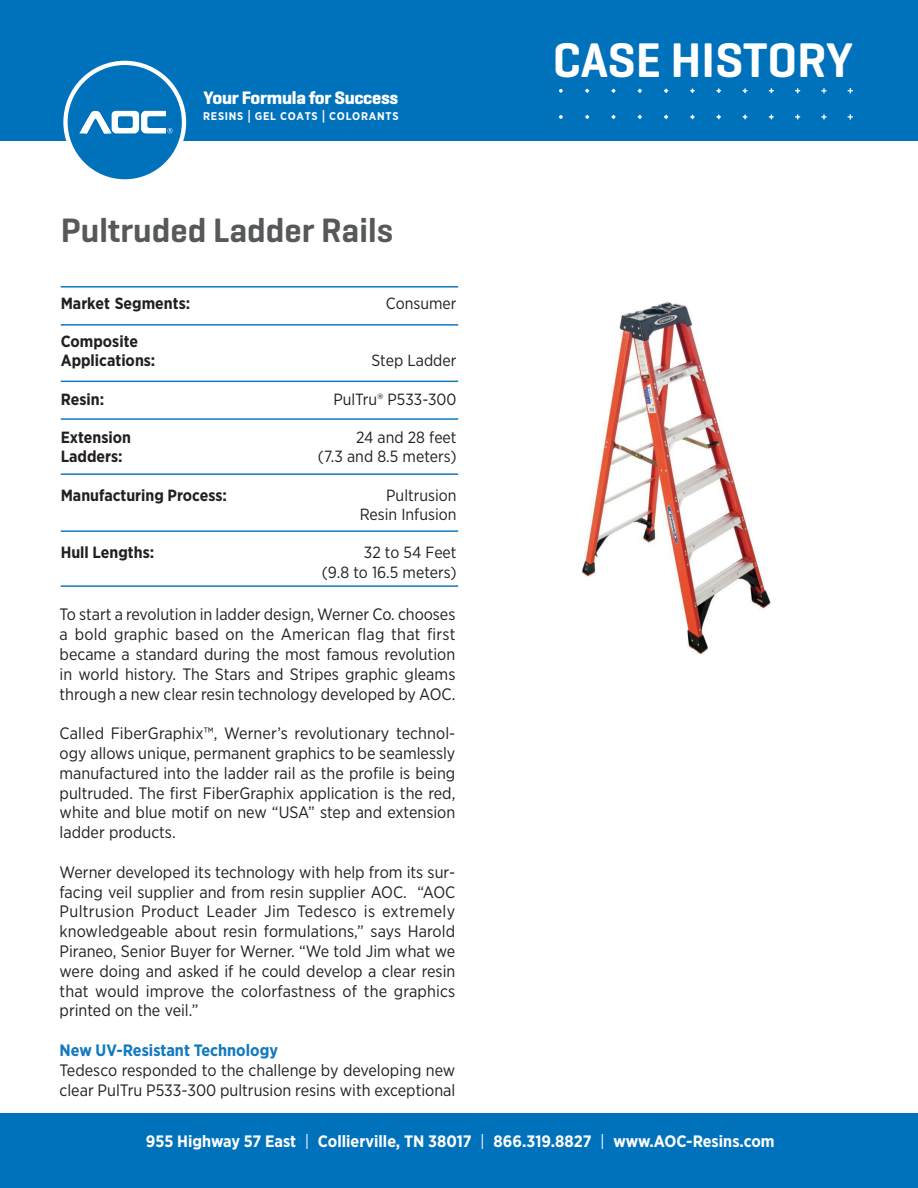
<style>
.page{position:relative;width:918px;height:1188px;background:#fff}
.page>*{position:absolute;margin:0;border:0;box-sizing:border-box;transform-origin:0 0}
.t1{font:600 49.5px "Geogrotesque";color:#fff}
.t2{font:600 34.5px "Geogrotesque";color:#57585a}
.t3{font:700 18.3px "Geogrotesque";letter-spacing:-.015em;color:#fff}
.t4{font:16.5px/19.8px "Gotham Narrow";color:#231f20;text-align:justify}
.t5{font:700 16.5px "Gotham Narrow";color:#fff}
.t6{font:700 16.5px "Gotham Narrow";color:#1179be}
.t7{font:16.2px "Gotham Narrow";color:#231f20}
.t8{font:700 16.2px "Gotham Narrow";color:#231f20}
.t9{font:700 11.1px "Gotham Narrow";letter-spacing:.065em;color:#fff}
.s1{font-size:13.95px}
.s2{font-weight:400}
</style>
<div class="page">
<div style="left:0;top:1113px;width:918px;height:75px;background:#0072bc"></div>
<div style="left:0;top:0;width:918px;height:141px;background:#0072bc"></div>
<svg style="left:848px;top:88px;width:5px;height:5px"></svg>
<svg style="left:821px;top:88px;width:6px;height:5px"></svg>
<svg style="left:795px;top:88px;width:5px;height:5px"></svg>
<svg style="left:769px;top:88px;width:5px;height:5px"></svg>
<svg style="left:743px;top:88px;width:4px;height:5px"></svg>
<svg style="left:716px;top:88px;width:5px;height:5px"></svg>
<svg style="left:690px;top:89px;width:5px;height:4px"></svg>
<svg style="left:664px;top:89px;width:4px;height:4px"></svg>
<svg style="left:638px;top:89px;width:4px;height:4px"></svg>
<svg style="left:611px;top:89px;width:5px;height:4px"></svg>
<svg style="left:585px;top:89px;width:4px;height:4px"></svg>
<svg style="left:559px;top:89px;width:4px;height:4px"></svg>
<svg style="left:848px;top:114px;width:5px;height:6px"></svg>
<svg style="left:821px;top:114px;width:6px;height:6px"></svg>
<svg style="left:795px;top:114px;width:5px;height:5px"></svg>
<svg style="left:769px;top:114px;width:5px;height:5px"></svg>
<svg style="left:743px;top:115px;width:4px;height:4px"></svg>
<svg style="left:716px;top:115px;width:5px;height:4px"></svg>
<svg style="left:690px;top:115px;width:5px;height:4px"></svg>
<svg style="left:664px;top:115px;width:4px;height:4px"></svg>
<svg style="left:638px;top:115px;width:4px;height:4px"></svg>
<svg style="left:611px;top:115px;width:5px;height:4px"></svg>
<svg style="left:585px;top:115px;width:4px;height:4px"></svg>
<svg style="left:559px;top:115px;width:4px;height:4px"></svg>
<svg style="left:63px;top:61px;width:123px;height:123px;fill:#fff"></svg>
<div style="left:68px;top:65px;width:114px;height:114px;background:#0072bc;border-radius:50%"></div>
<svg style="left:79px;top:111px;width:94px;height:22px"></svg>
<hr style="left:61px;top:530px;width:397px;height:2px;background:#1179be">
<hr style="left:61px;top:324px;width:397px;height:2px;background:#1179be">
<hr style="left:61px;top:286px;width:397px;height:2px;background:#1179be">
<hr style="left:61px;top:381px;width:397px;height:1px;background:#1179be">
<hr style="left:61px;top:418px;width:397px;height:2px;background:#1179be">
<hr style="left:61px;top:473px;width:397px;height:2px;background:#1179be">
<hr style="left:61px;top:585px;width:397px;height:2px;background:#1179be">
<img style="left:581px;top:302px;width:190px;height:353px">
<p class="t3" style="left:203px;top:86px;width:196px">Your Formula for Success</p>
<p class="t9" style="left:203px;top:109px;width:197px">RESINS <span class="s1">|</span> GEL COATS <span class="s1">|</span> COLORANTS</p>
<p class="t2" style="left:61px;top:209px;width:334px">Pultruded Ladder Rails</p>
<p class="t8" style="left:61px;top:293px;width:131px">Market Segments:</p>
<p class="t7" style="left:386px;top:293px;width:72px">Consumer</p>
<p class="t8" style="left:61px;top:331px;width:79px">Composite</p>
<p class="t8" style="left:61px;top:350px;width:96px">Applications:</p>
<p class="t7" style="left:372px;top:351px;width:87px">Step Ladder</p>
<p class="t8" style="left:61px;top:389px;width:45px">Resin:</p>
<p class="t7" style="left:333px;top:389px;width:125px">PulTru® P533-300</p>
<p class="t8" style="left:61px;top:427px;width:72px">Extension</p>
<p class="t7" style="left:356px;top:427px;width:102px">24 and 28 feet</p>
<p class="t8" style="left:61px;top:446px;width:64px">Ladders:</p>
<p class="t7" style="left:318px;top:447px;width:140px">(7.3 and 8.5 meters)</p>
<p class="t8" style="left:61px;top:485px;width:168px">Manufacturing Process:</p>
<p class="t7" style="left:386px;top:485px;width:72px">Pultrusion</p>
<p class="t7" style="left:360px;top:504px;width:98px">Resin Infusion</p>
<p class="t8" style="left:61px;top:542px;width:95px">Hull Lengths:</p>
<p class="t7" style="left:364px;top:543px;width:94px">32 to 54 Feet</p>
<p class="t7" style="left:322px;top:562px;width:136px">(9.8 to 16.5 meters)</p>
<p class="t4" style="left:60px;top:604px;width:397px">To start a revolution in ladder design, Werner Co. chooses a bold graphic based on the American flag that first became a standard during the most famous revolution in world history. The Stars and Stripes graphic gleams through a new clear resin technology developed by AOC.</p>
<p class="t4" style="left:60px;top:723px;width:397px">Called FiberGraphix™, Werner’s revolutionary technol&shy;ogy allows unique, permanent graphics to be seamlessly manufactured into the ladder rail as the profile is being pultruded. The first FiberGraphix application is the red, white and blue motif on new “USA” step and extension ladder products.</p>
<p class="t4" style="left:60px;top:862px;width:397px">Werner developed its technology with help from its sur&shy;facing veil supplier and from resin supplier AOC. “AOC Pultrusion Product Leader Jim Tedesco is extremely knowledgeable about resin formulations,” says Harold Piraneo, Senior Buyer for Werner. “We told Jim what we were doing and asked if he could develop a clear resin that would improve the colorfastness of the graphics printed on the veil.”</p>
<p class="t6" style="left:60px;top:1040px;width:220px">New UV-Resistant Technology</p>
<p class="t4" style="left:60px;top:1060px;width:397px">Tedesco responded to the challenge by developing new clear PulTru P533-300 pultrusion resins with exceptional</p>
<h1 class="t1" style="left:553px;top:29px;width:302px">CASE HISTORY</h1>
<p class="t5" style="left:146px;top:1131px;width:630px">955 Highway 57 East <span class="s2">|</span> Collierville, TN 38017 <span class="s2">|</span> 866.319.8827 <span class="s2">|</span> www.AOC-Resins.com</p>
</div>
